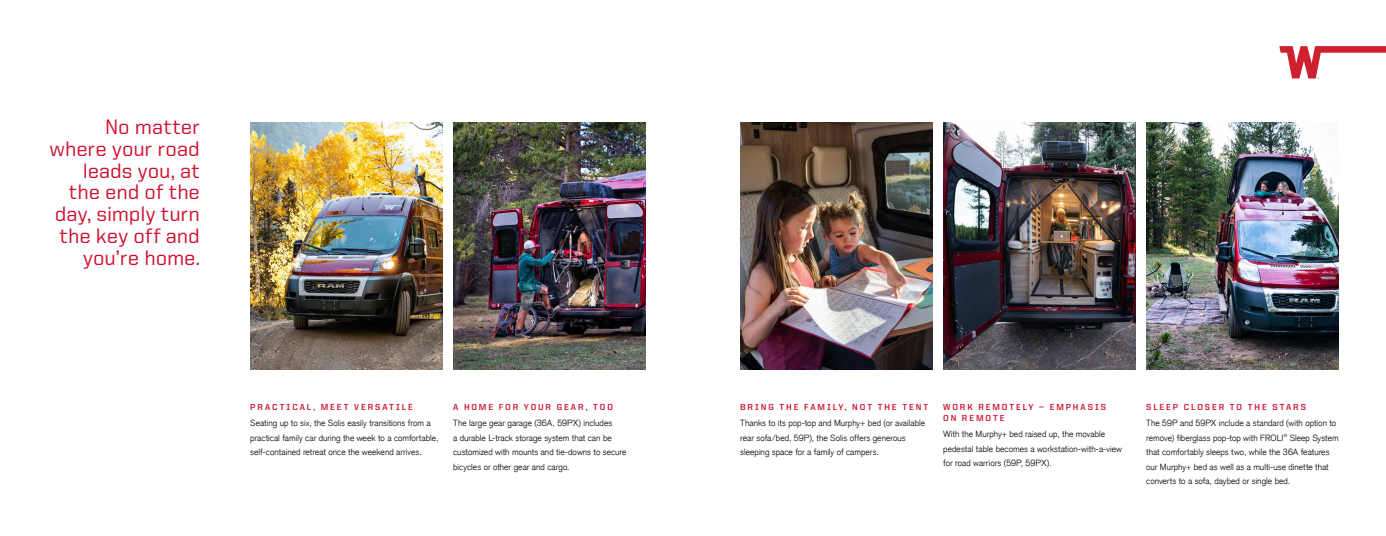
<style>
.page{position:relative;width:1386px;height:536px;background:#fff}
.page>*{position:absolute;margin:0;border:0;box-sizing:border-box;transform-origin:0 0}
.t1{font:500 21px/21.9px "United Sans Reg";letter-spacing:-.005em;color:#ce0e2d;text-align:right}
.t2{font:300 8.75px/14.4px "Akzidenz Grotesk CE";letter-spacing:.005em;color:#000}
.t3{font:700 8.75px/10.9px "United Sans Reg";letter-spacing:.215em;color:#ce0e2d}
</style>
<div class="page">
<svg style="left:1279px;top:47px;width:107px;height:31px"></svg>
<img style="left:1146px;top:122px;width:193px;height:247px">
<img style="left:250px;top:122px;width:193px;height:247px">
<img style="left:740px;top:122px;width:193px;height:247px">
<img style="left:943px;top:122px;width:193px;height:247px">
<img style="left:453px;top:122px;width:193px;height:247px">
<h1 class="t1" style="left:50px;top:115px;width:152px">No matter where your road leads you, at the end of the day, simply turn the key off and you’re home.</h1>
<p class="t3" style="left:250px;top:401px;width:164px">PRACTICAL, MEET VERSATILE</p>
<p class="t2" style="left:250px;top:415px;width:190px">Seating up to six, the Solis easily transitions from a practical family car during the week to a comfortable, self-contained retreat once the weekend arrives.</p>
<p class="t3" style="left:453px;top:401px;width:161px">A HOME FOR YOUR GEAR, TOO</p>
<p class="t2" style="left:453px;top:415px;width:175px">The large gear garage (36A, 59PX) includes<br>a durable L-track storage system that can be customized with mounts and tie-downs to secure bicycles or other gear and cargo.</p>
<p class="t3" style="left:740px;top:401px;width:189px">BRING THE FAMILY, NOT THE TENT</p>
<p class="t2" style="left:740px;top:415px;width:186px">Thanks to its pop-top and Murphy+ bed (or available rear sofa/bed, 59P), the Solis offers generous sleeping space for a family of campers.</p>
<p class="t3" style="left:943px;top:401px;width:164px">WORK REMOTELY — EMPHASIS<br>ON REMOTE</p>
<p class="t2" style="left:943px;top:426px;width:180px">With the Murphy+ bed raised up, the movable pedestal table becomes a workstation-with-a-view for road warriors (59P, 59PX).</p>
<p class="t3" style="left:1146px;top:401px;width:161px">SLEEP CLOSER TO THE STARS</p>
<p class="t2" style="left:1146px;top:415px;width:194px">The 59P and 59PX include a standard (with option to remove) fiberglass pop-top with FROLI<sup>®</sup> Sleep System that comfortably sleeps two, while the 36A features our Murphy+ bed as well as a multi-use dinette that converts to a sofa, daybed or single bed.</p>
</div>
